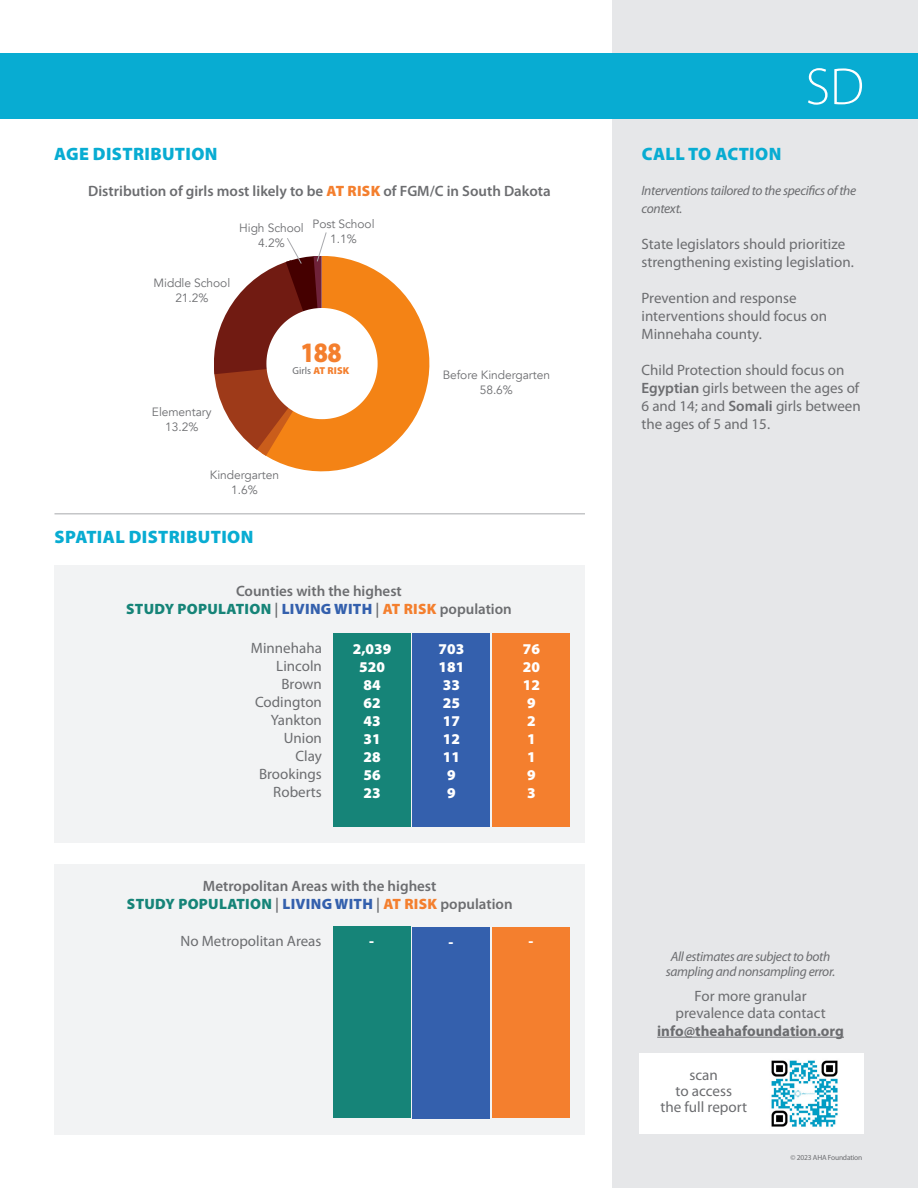
<style>
.page{position:relative;width:918px;height:1188px;background:#fff}
.page>*{position:absolute;margin:0;border:0;box-sizing:border-box;transform-origin:0 0}
.t1{font:300 52.5px "Myriad Pro";color:#fff}
.t2{font:900 28.2px "Myriad Pro";color:#f47f2e;scale:.88 1}
.t3{font:900 18px "Myriad Pro";letter-spacing:.02em;color:#08acd2}
.t4{font:15.15px/16.2px "Myriad Pro";color:#6c6d70;text-align:center}
.t5{font:15px/18px "Myriad Pro";color:#6c6d70}
.t6{font:600 15px "Myriad Pro";color:#6c6d70}
.t7{font:900 15px "Myriad Pro";letter-spacing:.02em;color:#168478}
.t8{font:900 15px "Myriad Pro";color:#fff}
.t9{font:700 15px "Myriad Pro";color:#6c6d70}
.t10{font:italic 13.5px/15px "Myriad Pro";letter-spacing:-.025em;color:#6c6d70;text-align:center}
.t11{font:12px "Avenir";letter-spacing:-.005em;color:#6c6d70}
.t12{font:900 10.05px "Myriad Pro";letter-spacing:.02em;color:#f47f2e}
.t13{font:7.5px "Myriad Pro";letter-spacing:-.025em;color:#6c6d70}
.s1{font-weight:900;color:#f47f2e}
.s2{font-weight:400;color:#6c6d70}
.s3{font-weight:600;color:#6c6d70}
.s4{color:#3460ad}
.s5{color:#f47f2e}
.s6{font-weight:600}
</style>
<div class="page">
<div style="left:612px;top:0;width:306px;height:1188px;background:#e6e7e9"></div>
<div style="left:0;top:53px;width:918px;height:65px;background:#08acd2"></div>
<hr style="left:657px;top:1037px;width:187px;height:1px;background:#6c6d70">
<div style="left:639px;top:1053px;width:225px;height:81px;background:#fff"></div>
<img style="left:771px;top:1060px;width:67px;height:67px">
<div style="left:54px;top:864px;width:531px;height:270px;background:#f2f3f4"></div>
<div style="left:333px;top:927px;width:78px;height:191px;background:#168478"></div>
<div style="left:413px;top:927px;width:77px;height:191px;background:#3460ad"></div>
<div style="left:493px;top:927px;width:77px;height:191px;background:#f47f2e"></div>
<div style="left:54px;top:565px;width:531px;height:277px;background:#f2f3f4"></div>
<div style="left:333px;top:633px;width:78px;height:194px;background:#168478"></div>
<div style="left:412px;top:634px;width:78px;height:193px;background:#3460ad"></div>
<div style="left:492px;top:634px;width:78px;height:193px;background:#f47f2e"></div>
<hr style="left:54px;top:514px;width:531px;height:1px;background:#a8a9ad">
<svg style="left:214px;top:232px;width:215px;height:239px"></svg>
<p class="t3" style="left:54px;top:142px;width:165px">AGE DISTRIBUTION</p>
<p class="t6" style="left:88px;top:181px;width:464px">Distribution of girls most likely to be <span class="s1">AT RISK</span> of FGM/C in South Dakota</p>
<p class="t11" style="left:239px;top:221px;width:66px">High School</p>
<p class="t11" style="left:258px;top:236px;width:28px">4.2%</p>
<p class="t11" style="left:313px;top:216px;width:64px">Post School</p>
<p class="t11" style="left:330px;top:231px;width:28px">1.1%</p>
<p class="t11" style="left:154px;top:276px;width:78px">Middle School</p>
<p class="t11" style="left:175px;top:291px;width:35px">21.2%</p>
<p class="t11" style="left:152px;top:405px;width:61px">Elementary</p>
<p class="t11" style="left:165px;top:420px;width:35px">13.2%</p>
<p class="t2" style="left:300px;top:333px;width:49px">188</p>
<p class="t12" style="left:293px;top:364px;width:58px"><span class="s2">Girls</span> AT RISK</p>
<p class="t11" style="left:210px;top:468px;width:71px">Kindergarten</p>
<p class="t11" style="left:231px;top:483px;width:28px">1.6%</p>
<p class="t3" style="left:55px;top:525px;width:200px">SPATIAL DISTRIBUTION</p>
<p class="t11" style="left:443px;top:368px;width:109px">Before Kindergarten</p>
<p class="t11" style="left:480px;top:383px;width:35px">58.6%</p>
<p class="t6" style="left:236px;top:582px;width:167px">Counties with the highest</p>
<p class="t7" style="left:126px;top:599px;width:387px">STUDY POPULATION <span class="s3">|</span> <span class="s4">LIVING WITH</span> <span class="s3">|</span> <span class="s5">AT RISK</span> <span class="s3">population</span></p>
<p class="t5" style="left:251px;top:639px;width:73px">Minnehaha</p>
<p class="t5" style="left:276px;top:657px;width:47px">Lincoln</p>
<p class="t5" style="left:282px;top:675px;width:42px">Brown</p>
<p class="t5" style="left:255px;top:693px;width:68px">Codington</p>
<p class="t5" style="left:271px;top:711px;width:53px">Yankton</p>
<p class="t5" style="left:284px;top:729px;width:40px">Union</p>
<p class="t5" style="left:295px;top:747px;width:28px">Clay</p>
<p class="t5" style="left:259px;top:765px;width:64px">Brookings</p>
<p class="t5" style="left:273px;top:783px;width:50px">Roberts</p>
<p class="t8" style="left:353px;top:639px;width:40px">2,039</p>
<p class="t8" style="left:359px;top:657px;width:27px">520</p>
<p class="t8" style="left:363px;top:675px;width:19px">84</p>
<p class="t8" style="left:363px;top:693px;width:19px">62</p>
<p class="t8" style="left:363px;top:711px;width:19px">43</p>
<p class="t8" style="left:363px;top:729px;width:19px">31</p>
<p class="t8" style="left:363px;top:747px;width:19px">28</p>
<p class="t8" style="left:363px;top:765px;width:19px">56</p>
<p class="t8" style="left:363px;top:783px;width:19px">23</p>
<p class="t8" style="left:439px;top:639px;width:27px">703</p>
<p class="t8" style="left:439px;top:657px;width:27px">181</p>
<p class="t8" style="left:443px;top:675px;width:19px">33</p>
<p class="t8" style="left:443px;top:693px;width:19px">25</p>
<p class="t8" style="left:443px;top:711px;width:19px">17</p>
<p class="t8" style="left:443px;top:729px;width:19px">12</p>
<p class="t8" style="left:443px;top:747px;width:19px">11</p>
<p class="t8" style="left:447px;top:765px;width:10px">9</p>
<p class="t8" style="left:447px;top:783px;width:10px">9</p>
<p class="t8" style="left:523px;top:639px;width:19px">76</p>
<p class="t8" style="left:523px;top:657px;width:19px">20</p>
<p class="t8" style="left:523px;top:675px;width:19px">12</p>
<p class="t8" style="left:527px;top:693px;width:10px">9</p>
<p class="t8" style="left:527px;top:711px;width:10px">2</p>
<p class="t8" style="left:527px;top:729px;width:10px">1</p>
<p class="t8" style="left:527px;top:747px;width:10px">1</p>
<p class="t8" style="left:527px;top:765px;width:10px">9</p>
<p class="t8" style="left:527px;top:783px;width:10px">3</p>
<p class="t6" style="left:203px;top:877px;width:235px">Metropolitan Areas with the highest</p>
<p class="t7" style="left:127px;top:894px;width:387px">STUDY POPULATION <span class="s3">|</span> <span class="s4">LIVING WITH</span> <span class="s3">|</span> <span class="s5">AT RISK</span> <span class="s3">population</span></p>
<p class="t5" style="left:180px;top:931px;width:142px">No Metropolitan Areas</p>
<p class="t8" style="left:369px;top:931px;width:6px">-</p>
<p class="t8" style="left:449px;top:932px;width:6px">-</p>
<p class="t8" style="left:528px;top:931px;width:6px">-</p>
<p class="t3" style="left:642px;top:142px;width:141px">CALL TO ACTION</p>
<p class="t1" style="left:806px;top:55px;width:60px">SD</p>
<p class="t10" style="left:642px;top:181px;width:216px;line-height:18px;text-align:left">Interventions tailored to the specifics of the context.</p>
<p class="t5" style="left:642px;top:234px;width:214px">State legislators should prioritize strengthening existing legislation.</p>
<p class="t5" style="left:642px;top:288px;width:187px">Prevention and response interventions should focus on<br>Minnehaha county.</p>
<p class="t5" style="left:642px;top:360px;width:221px">Child Protection should focus on<br><span class="s6">Egyptian</span> girls between the ages of<br>6 and 14; and <span class="s6">Somali</span> girls between the ages of 5 and 15.</p>
<p class="t10" style="left:666px;top:949px;width:171px">All estimates are subject to both sampling and nonsampling error.</p>
<p class="t5" style="left:676px;top:988px;width:152px;line-height:16.5px;text-align:center">For more granular prevalence data contact</p>
<p class="t9" style="left:657px;top:1021px;width:188px">info@theahafoundation.org</p>
<p class="t4" style="left:660px;top:1066px;width:88px">scan<br>to access<br>the full report</p>
<p class="t13" style="left:791px;top:1153px;width:73px">© 2023 AHA Foundation</p>
</div>
